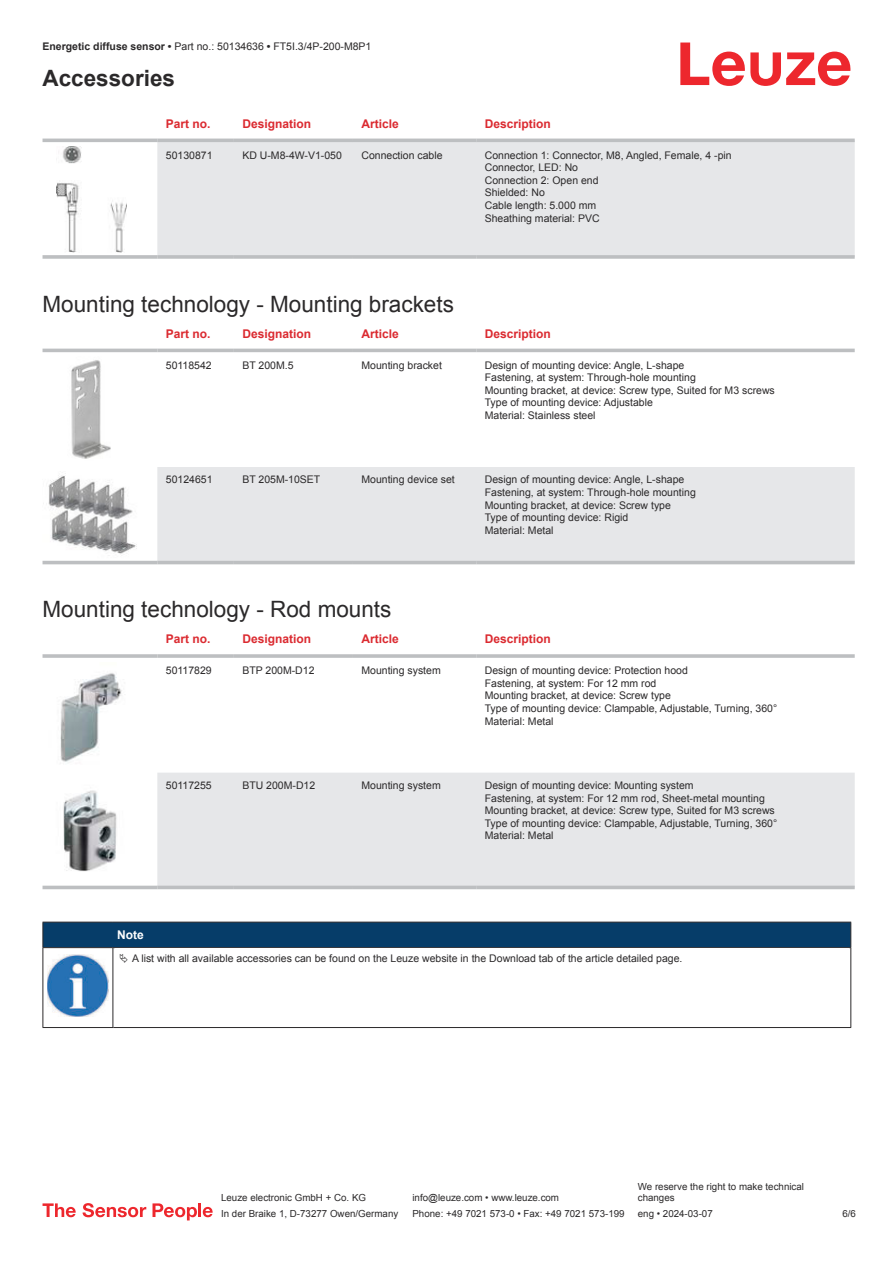
<style>
.page{position:relative;width:893px;height:1263px;background:#fff}
.page>*{position:absolute;margin:0;border:0;box-sizing:border-box;transform-origin:0 0}
.t1{font:22.5px "Arial";color:#2b292a}
.t2{font:700 22.5px "Arial";color:#2b292a}
.t3{font:700 12px "Arial";color:#db2a30}
.t4{font:700 12px "Arial";color:#fff}
.t5{font:10.5px/12.6px "Arial";color:#2b292a}
.t6{font:9.75px/11.7px "Arial";color:#2b292a}
.s1{font-weight:700}
</style>
<div class="page">
<svg style="left:680px;top:43px;width:170px;height:43px"></svg>
<svg style="left:43px;top:138px;width:812px;height:72px"></svg>
<div style="left:157px;top:142px;width:698px;height:113px;background:#e6e7e9"></div>
<hr style="left:43px;top:139px;width:114px;height:3px;background:#bdbfc1">
<hr style="left:157px;top:139px;width:77px;height:3px;background:#bdbfc1">
<hr style="left:234px;top:139px;width:119px;height:3px;background:#bdbfc1">
<hr style="left:353px;top:139px;width:123px;height:3px;background:#bdbfc1">
<hr style="left:476px;top:139px;width:379px;height:3px;background:#bdbfc1">
<svg style="left:43px;top:255px;width:114px;height:4px"></svg>
<hr style="left:157px;top:255px;width:77px;height:4px;background:#bdbfc1">
<svg style="left:234px;top:255px;width:119px;height:4px"></svg>
<svg style="left:353px;top:255px;width:123px;height:4px"></svg>
<hr style="left:476px;top:255px;width:379px;height:4px;background:#bdbfc1">
<img style="left:56px;top:146px;width:70px;height:107px">
<svg style="left:43px;top:348px;width:812px;height:217px"></svg>
<div style="left:157px;top:467px;width:698px;height:94px;background:#e6e7e9"></div>
<hr style="left:43px;top:349px;width:114px;height:3px;background:#bdbfc1">
<hr style="left:157px;top:349px;width:77px;height:3px;background:#bdbfc1">
<hr style="left:234px;top:349px;width:119px;height:3px;background:#bdbfc1">
<hr style="left:353px;top:349px;width:123px;height:3px;background:#bdbfc1">
<hr style="left:476px;top:349px;width:379px;height:3px;background:#bdbfc1">
<hr style="left:43px;top:561px;width:114px;height:3px;background:#bdbfc1">
<hr style="left:157px;top:561px;width:77px;height:3px;background:#bdbfc1">
<hr style="left:234px;top:561px;width:119px;height:3px;background:#bdbfc1">
<hr style="left:353px;top:561px;width:123px;height:3px;background:#bdbfc1">
<hr style="left:476px;top:561px;width:379px;height:3px;background:#bdbfc1">
<img style="left:68px;top:356px;width:47px;height:107px">
<img style="left:43px;top:471px;width:97px;height:87px">
<svg style="left:43px;top:885px;width:812px;height:5px"></svg>
<div style="left:157px;top:773px;width:698px;height:113px;background:#e6e7e9"></div>
<hr style="left:43px;top:654px;width:114px;height:4px;background:#bdbfc1">
<hr style="left:157px;top:654px;width:77px;height:4px;background:#c8cacc">
<hr style="left:234px;top:654px;width:119px;height:4px;background:#c3c5c7">
<hr style="left:353px;top:654px;width:123px;height:4px;background:#bdbfc1">
<hr style="left:476px;top:654px;width:379px;height:4px;background:#c8cacc">
<hr style="left:43px;top:886px;width:114px;height:3px;background:#bdbfc1">
<hr style="left:157px;top:886px;width:77px;height:3px;background:#bdbfc1">
<hr style="left:234px;top:886px;width:119px;height:3px;background:#bdbfc1">
<hr style="left:353px;top:886px;width:123px;height:3px;background:#bdbfc1">
<hr style="left:476px;top:886px;width:379px;height:3px;background:#bdbfc1">
<img style="left:60px;top:673px;width:62px;height:89px">
<img style="left:63px;top:790px;width:54px;height:82px">
<div style="left:43px;top:922px;width:808px;height:26px;background:#063d69"></div>
<hr style="left:113px;top:947px;width:738px;height:1px;background:#2b292a">
<hr style="left:43px;top:948px;width:1px;height:75px;background:#2b292a">
<hr style="left:113px;top:948px;width:1px;height:75px;background:#2b292a">
<hr style="left:850px;top:948px;width:1px;height:75px;background:#2b292a">
<hr style="left:43px;top:1027px;width:70px;height:1px;background:#2b292a">
<hr style="left:113px;top:1027px;width:738px;height:1px;background:#2b292a">
<img style="left:47px;top:954px;width:61px;height:63px">
<svg style="left:43px;top:1203px;width:33px;height:14px"></svg>
<svg style="left:83px;top:1203px;width:63px;height:14px"></svg>
<svg style="left:153px;top:1203px;width:44px;height:17px"></svg>
<hr style="left:198px;top:1203px;width:3px;height:14px;background:#ed272d">
<svg style="left:203px;top:1207px;width:10px;height:10px"></svg>
<p class="t5" style="left:43px;top:41px;width:330px"><span class="s1">Energetic diffuse sensor •</span> Part no.: 50134636 <span class="s1">•</span> FT5I.3/4P-200-M8P1</p>
<h1 class="t2" style="left:43px;top:70px;width:134px">Accessories</h1>
<p class="t3" style="left:166px;top:119px;width:46px">Part no.</p>
<p class="t3" style="left:242px;top:119px;width:70px">Designation</p>
<p class="t3" style="left:361px;top:119px;width:39px">Article</p>
<p class="t3" style="left:485px;top:119px;width:68px">Description</p>
<p class="t5" style="left:166px;top:150px;width:48px">50130871</p>
<p class="t5" style="left:242px;top:150px;width:101px">KD U-M8-4W-V1-050</p>
<p class="t5" style="left:361px;top:150px;width:83px">Connection cable</p>
<p class="t5" style="left:485px;top:150px;width:248px">Connection 1: Connector, M8, Angled, Female, 4 -pin<br>Connector, LED: No<br>Connection 2: Open end<br>Shielded: No<br>Cable length: 5.000 mm<br>Sheathing material: PVC</p>
<h1 class="t1" style="left:43px;top:295px;width:413px">Mounting technology - Mounting brackets</h1>
<p class="t3" style="left:166px;top:329px;width:46px">Part no.</p>
<p class="t3" style="left:242px;top:329px;width:70px">Designation</p>
<p class="t3" style="left:361px;top:329px;width:39px">Article</p>
<p class="t3" style="left:485px;top:329px;width:68px">Description</p>
<p class="t5" style="left:166px;top:360px;width:47px">50118542</p>
<p class="t5" style="left:242px;top:360px;width:53px">BT 200M.5</p>
<p class="t5" style="left:361px;top:360px;width:82px">Mounting bracket</p>
<p class="t5" style="left:485px;top:360px;width:292px">Design of mounting device: Angle, L-shape<br>Fastening, at system: Through-hole mounting<br>Mounting bracket, at device: Screw type, Suited for M3 screws Type of mounting device: Adjustable<br>Material: Stainless steel</p>
<p class="t5" style="left:166px;top:474px;width:48px">50124651</p>
<p class="t5" style="left:242px;top:474px;width:80px">BT 205M-10SET</p>
<p class="t5" style="left:361px;top:474px;width:95px">Mounting device set</p>
<p class="t5" style="left:485px;top:474px;width:213px">Design of mounting device: Angle, L-shape Fastening, at system: Through-hole mounting Mounting bracket, at device: Screw type Type of mounting device: Rigid<br>Material: Metal</p>
<h1 class="t1" style="left:43px;top:601px;width:350px">Mounting technology - Rod mounts</h1>
<p class="t3" style="left:166px;top:635px;width:46px">Part no.</p>
<p class="t3" style="left:242px;top:635px;width:70px">Designation</p>
<p class="t3" style="left:361px;top:635px;width:39px">Article</p>
<p class="t3" style="left:485px;top:635px;width:68px">Description</p>
<p class="t5" style="left:166px;top:665px;width:47px">50117829</p>
<p class="t5" style="left:242px;top:665px;width:74px">BTP 200M-D12</p>
<p class="t5" style="left:361px;top:665px;width:81px">Mounting system</p>
<p class="t5" style="left:485px;top:665px;width:294px">Design of mounting device: Protection hood<br>Fastening, at system: For 12 mm rod<br>Mounting bracket, at device: Screw type<br>Type of mounting device: Clampable, Adjustable, Turning, 360° Material: Metal</p>
<p class="t5" style="left:166px;top:780px;width:47px">50117255</p>
<p class="t5" style="left:242px;top:780px;width:74px">BTU 200M-D12</p>
<p class="t5" style="left:361px;top:780px;width:81px">Mounting system</p>
<p class="t5" style="left:485px;top:780px;width:294px">Design of mounting device: Mounting system<br>Fastening, at system: For 12 mm rod, Sheet-metal mounting Mounting bracket, at device: Screw type, Suited for M3 screws Type of mounting device: Clampable, Adjustable, Turning, 360° Material: Metal</p>
<p class="t4" style="left:117px;top:930px;width:28px">Note</p>
<p class="t5" style="left:132px;top:953px;width:552px">A list with all available accessories can be found on the Leuze website in the Download tab of the article detailed page.</p>
<p class="t6" style="left:221px;top:1193px;width:146px">Leuze electronic GmbH + Co. KG</p>
<p class="t6" style="left:412px;top:1193px;width:148px">info@leuze.com • www.leuze.com</p>
<p class="t6" style="left:638px;top:1181px;width:168px">We reserve the right to make technical changes</p>
<p class="t6" style="left:221px;top:1209px;width:179px">In der Braike 1, D-73277 Owen/Germany</p>
<p class="t6" style="left:412px;top:1209px;width:214px">Phone: +49 7021 573-0 • Fax: +49 7021 573-199</p>
<p class="t6" style="left:638px;top:1209px;width:76px">eng • 2024-03-07</p>
<p class="t6" style="left:842px;top:1209px;width:15px">6 /6</p>
</div>
